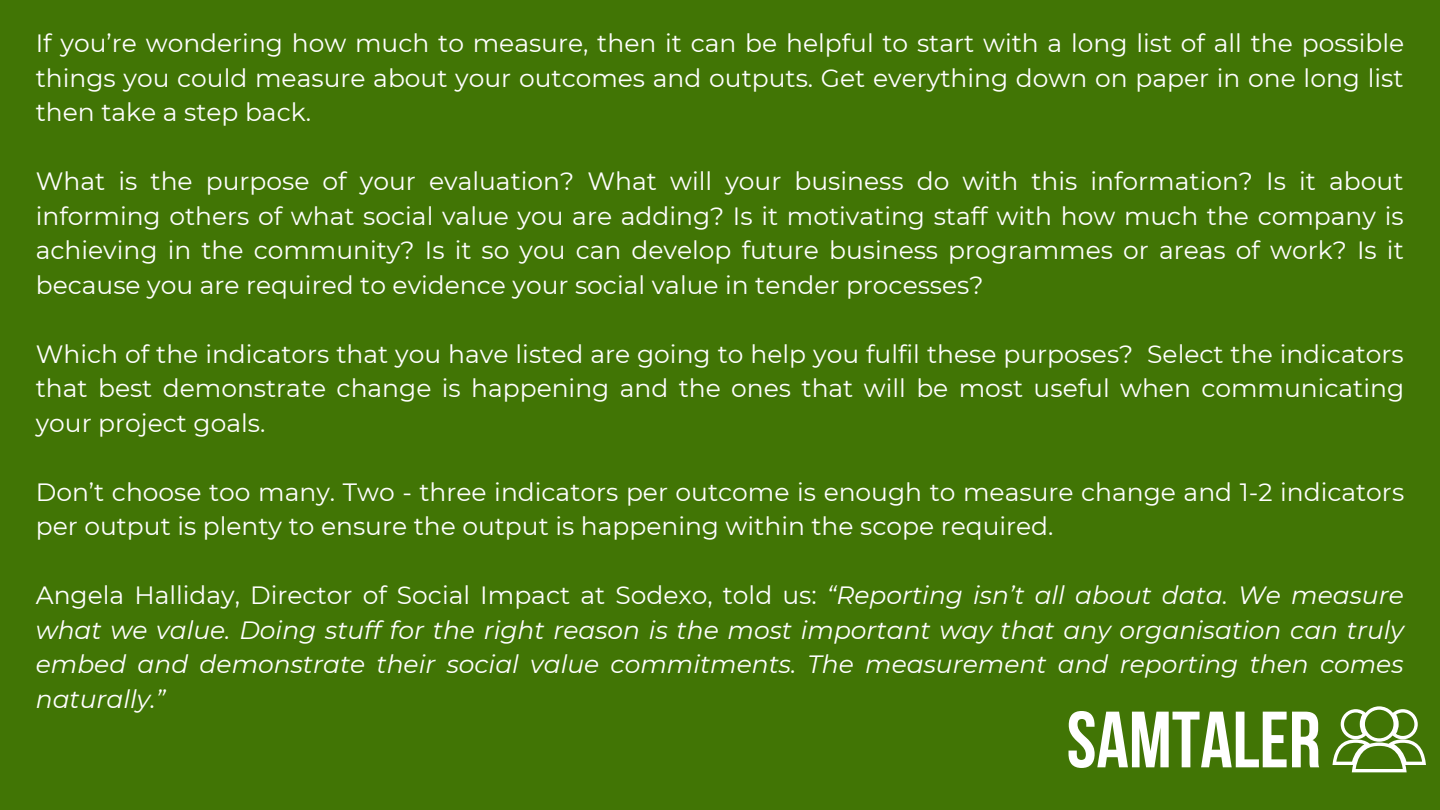
<style>
.page{position:relative;width:1440px;height:810px;background:#417505}
.page>*{position:absolute;margin:0;border:0;box-sizing:border-box;transform-origin:0 0}
.t1{font:700 79.6px "Bebas Neue";color:#fff}
.t2{font:25px/34.5px "Montserrat";color:#fff;text-align:justify}
.t3{font:italic 25px/34.5px "Montserrat";color:#fff;text-align:justify}
.s1{font-style:normal}
</style>
<div class="page">
<svg style="left:1332px;top:706px;width:94px;height:66px"></svg>
<p class="t2" style="left:36px;top:26px;width:1370px">If you’re wondering how much to measure, then it can be helpful to start with a long list of all the possible things you could measure about your outcomes and outputs. Get everything down on paper in one long list then take a step back.</p>
<p class="t2" style="left:36px;top:164px;width:1370px">What is the purpose of your evaluation? What will your business do with this information? Is it about informing others of what social value you are adding? Is it motivating staff with how much the company is achieving in the community? Is it so you can develop future business programmes or areas of work? Is it because you are required to evidence your social value in tender processes?</p>
<p class="t2" style="left:36px;top:336px;width:1370px">Which of the indicators that you have listed are going to help you fulfil these purposes? Select the indicators that best demonstrate change is happening and the ones that will be most useful when communicating your project goals.</p>
<p class="t2" style="left:36px;top:474px;width:1370px">Don’t choose too many. Two - three indicators per outcome is enough to measure change and 1-2 indicators per output is plenty to ensure the output is happening within the scope required.</p>
<p class="t3" style="left:36px;top:578px;width:1370px"><span class="s1">Angela Halliday, Director of Social Impact at Sodexo, told us:</span> “Reporting isn’t all about data. We measure what we value. Doing stuff for the right reason is the most important way that any organisation can truly embed and demonstrate their social value commitments. The measurement and reporting then comes naturally.”</p>
<p class="t1" style="left:1067px;top:708px;width:256px">SAMTALER</p>
</div>
